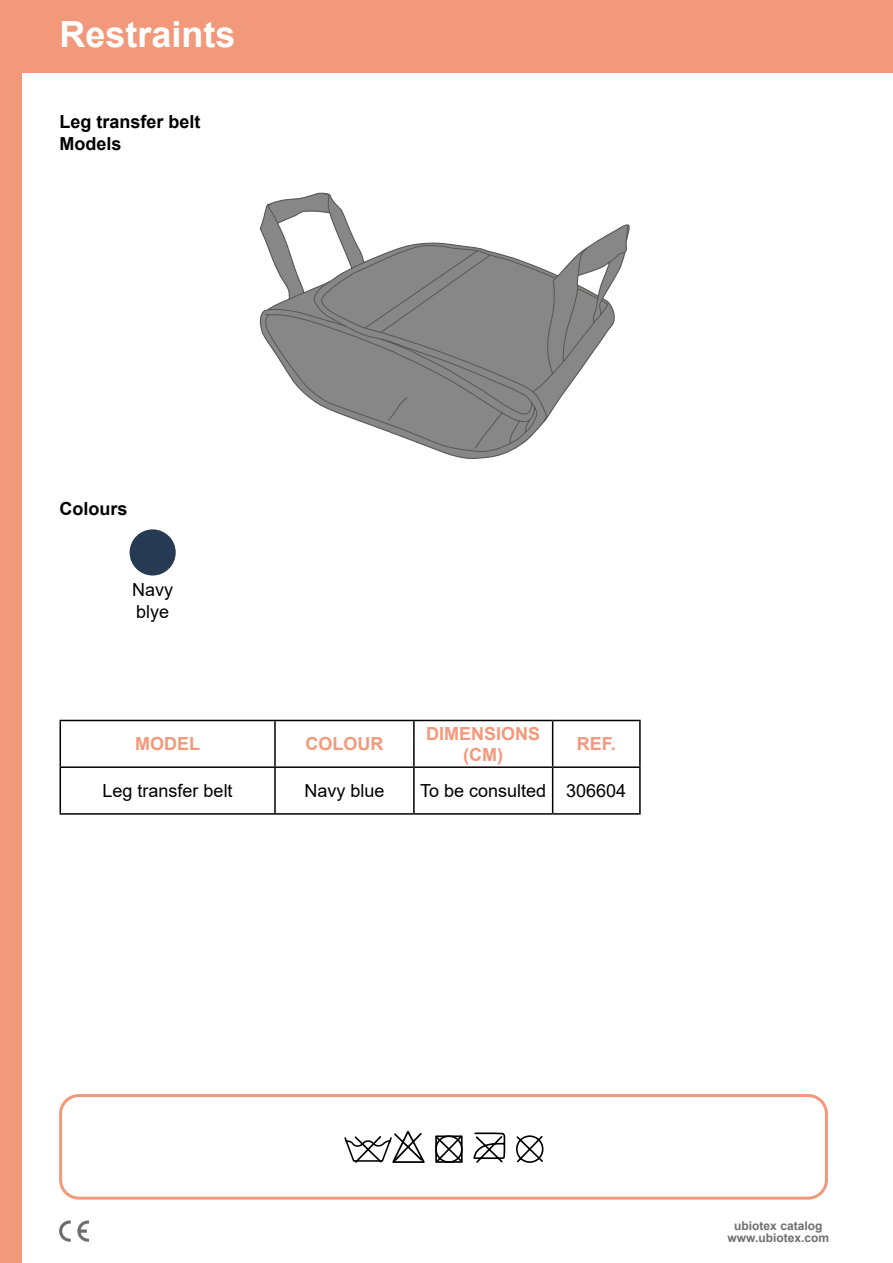
<style>
.page{position:relative;width:893px;height:1263px;background:#fff}
.page>*{position:absolute;margin:0;border:0;box-sizing:border-box;transform-origin:0 0}
.t1{font:700 36px "Arial";color:#fff}
.t2{font:18px/21.6px "Arial";color:#000}
.t3{font:700 18px/21.6px "Arial";color:#f3997b;text-align:center}
.t4{font:700 18px/21.6px "Arial";color:#000}
.t5{font:700 12px/12px "Arial";color:#706f6f;text-align:center}
</style>
<div class="page">
<div style="left:0;top:0;width:21px;height:1263px;background:#f3997b"></div>
<div style="left:0;top:0;width:893px;height:72px;background:#f3997b"></div>
<div style="left:59px;top:1094px;width:769px;height:105px;border:3px solid #f3997b;border-radius:18px"></div>
<svg style="left:59px;top:1220px;width:12px;height:22px"></svg>
<svg style="left:77px;top:1220px;width:12px;height:22px"></svg>
<svg style="left:516px;top:1135px;width:28px;height:28px"></svg>
<svg style="left:473px;top:1132px;width:33px;height:31px"></svg>
<svg style="left:344px;top:1130px;width:81px;height:33px"></svg>
<svg style="left:435px;top:1135px;width:28px;height:28px"></svg>
<div style="left:130px;top:529px;width:46px;height:46px;background:#263a54;border-radius:50%"></div>
<svg style="left:259px;top:192px;width:371px;height:267px"></svg>
<svg style="left:265px;top:245px;width:291px;height:207px"></svg>
<svg style="left:266px;top:194px;width:363px;height:199px"></svg>
<hr style="left:60px;top:720px;width:215px;height:1px;background:#000">
<hr style="left:60px;top:721px;width:1px;height:45px;background:#000">
<hr style="left:275px;top:720px;width:139px;height:1px;background:#000">
<hr style="left:274px;top:721px;width:2px;height:45px;background:#000">
<hr style="left:414px;top:720px;width:139px;height:1px;background:#000">
<hr style="left:413px;top:721px;width:2px;height:45px;background:#000">
<hr style="left:553px;top:720px;width:88px;height:1px;background:#000">
<hr style="left:552px;top:721px;width:1px;height:45px;background:#000">
<hr style="left:639px;top:721px;width:2px;height:45px;background:#000">
<hr style="left:60px;top:766px;width:215px;height:2px;background:#000">
<hr style="left:60px;top:768px;width:1px;height:45px;background:#000">
<hr style="left:275px;top:766px;width:139px;height:2px;background:#000">
<hr style="left:274px;top:768px;width:2px;height:45px;background:#000">
<hr style="left:414px;top:766px;width:139px;height:2px;background:#000">
<hr style="left:413px;top:768px;width:2px;height:45px;background:#000">
<hr style="left:553px;top:766px;width:88px;height:2px;background:#000">
<hr style="left:552px;top:768px;width:1px;height:45px;background:#000">
<hr style="left:639px;top:768px;width:2px;height:45px;background:#000">
<hr style="left:60px;top:813px;width:215px;height:2px;background:#000">
<hr style="left:275px;top:813px;width:139px;height:2px;background:#000">
<hr style="left:414px;top:813px;width:139px;height:2px;background:#000">
<hr style="left:553px;top:813px;width:88px;height:2px;background:#000">
<h1 class="t1" style="left:60px;top:9px;width:178px">Restraints</h1>
<p class="t4" style="left:60px;top:111px;width:143px">Leg transfer belt<br>Models</p>
<p class="t4" style="left:60px;top:498px;width:70px">Colours</p>
<p class="t2" style="left:132px;top:579px;width:43px">Navy blye</p>
<p class="t3" style="left:135px;top:733px;width:66px">MODEL</p>
<p class="t3" style="left:305px;top:733px;width:79px">COLOUR</p>
<p class="t3" style="left:426px;top:723px;width:116px">DIMENSIONS (CM)</p>
<p class="t3" style="left:577px;top:733px;width:41px">REF.</p>
<p class="t2" style="left:103px;top:780px;width:132px">Leg transfer belt</p>
<p class="t2" style="left:304px;top:780px;width:82px">Navy blue</p>
<p class="t2" style="left:420px;top:780px;width:208px">To be consulted 306604</p>
<p class="t5" style="left:727px;top:1220px;width:103px">ubiotex catalog www.ubiotex.com</p>
</div>
